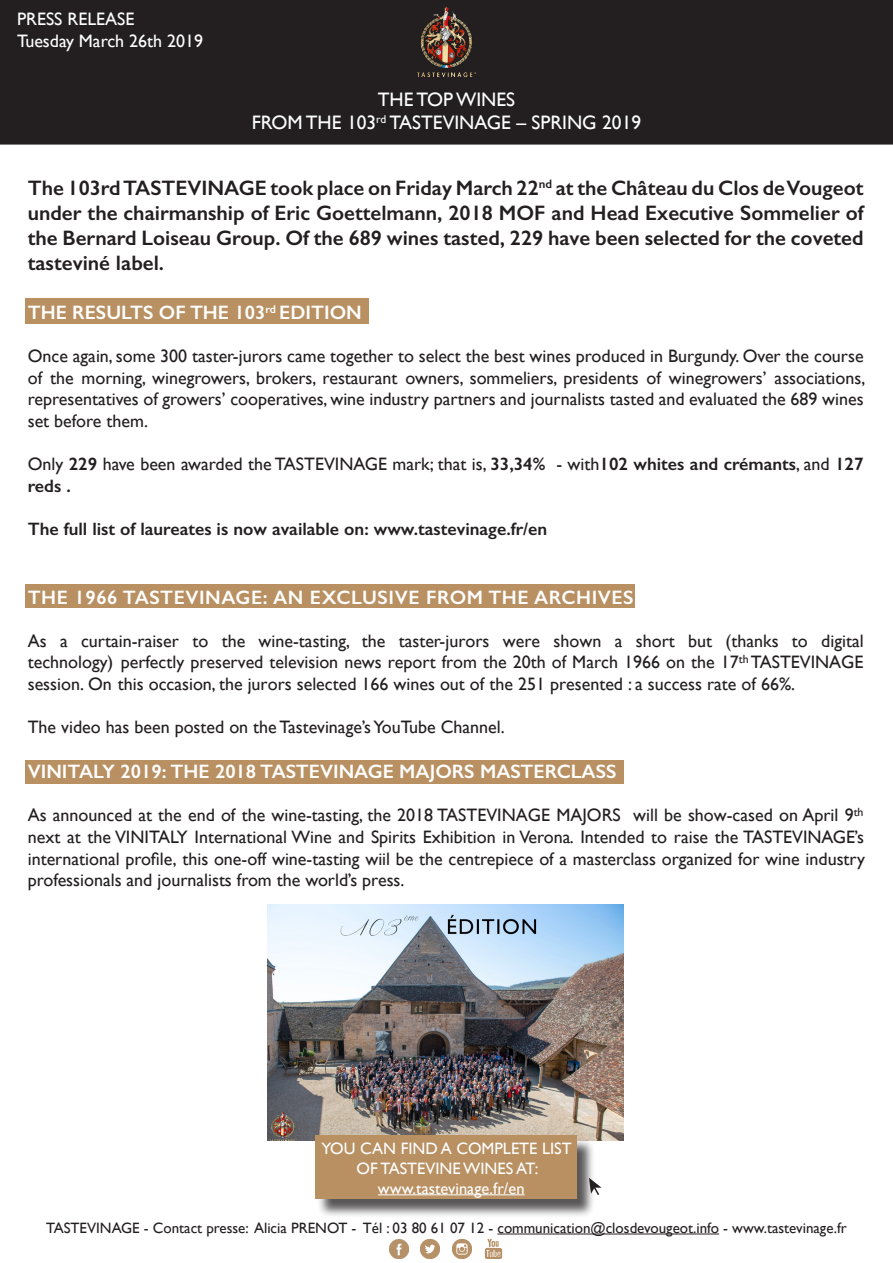
<style>
.page{position:relative;width:893px;height:1263px;background:#fff}
.page>*{position:absolute;margin:0;border:0;box-sizing:border-box;transform-origin:0 0}
.t1{font:600 21px/25.2px "Gill Sans";color:#231f20;text-align:justify}
.t2{font:600 19.5px "Gill Sans";color:#fff}
.t3{font:600 19.5px "Gill Sans";letter-spacing:.03em;color:#fff}
.t4{font:19.5px/23.4px "Gill Sans";color:#fff;text-align:center}
.t5{font:18px/21.6px "Gill Sans";color:#231f20;text-align:justify}
.t6{font:18px/21.6px "Gill Sans";color:#231f20;text-align:justify}
.t7{font:600 18px "Gill Sans";color:#231f20}
.t8{font:18px/21.6px "Gill Sans";color:#fff}
.t9{font:16.5px/19.8px "Gill Sans";color:#fff;text-align:center}
.t10{font:15px "Gill Sans";color:#231f20}
.s1{font-weight:600}
</style>
<div class="page">
<div style="left:26px;top:760px;width:598px;height:23px;background:#b89062"></div>
<div style="left:25px;top:584px;width:610px;height:24px;background:#b89062"></div>
<div style="left:26px;top:299px;width:343px;height:25px;background:#b89062"></div>
<img style="left:267px;top:905px;width:357px;height:236px">
<div style="left:1px;top:1px;width:891px;height:143px;background:#231f20"></div>
<div style="left:0;top:0;width:893px;height:145px;border:2px solid #231f20"></div>
<img style="left:418px;top:7px;width:57px;height:70px">
<hr style="left:497px;top:1233px;width:222px;height:1px;background:#231f20">
<img style="left:390px;top:1239px;width:18px;height:19px">
<img style="left:421px;top:1239px;width:19px;height:19px">
<img style="left:452px;top:1239px;width:19px;height:19px">
<img style="left:484px;top:1239px;width:19px;height:19px">
<div style="left:317px;top:1137px;width:278px;height:81px;background:#231f20;opacity:.75"></div>
<div style="left:315px;top:1135px;width:262px;height:64px;background:#b89062"></div>
<hr style="left:378px;top:1194px;width:147px;height:1px;background:#fff">
<svg style="left:589px;top:1178px;width:13px;height:19px"></svg>
<p class="t8" style="left:17px;top:8px;width:188px">PRESS RELEASE<br>Tuesday March 26th 2019</p>
<p class="t4" style="left:252px;top:88px;width:391px">THE TOP WINES<br>FROM THE 103<sup>rd</sup> TASTEVINAGE – SPRING 2019</p>
<p class="t1" style="left:28px;top:175px;width:837px">The 103rd TASTEVINAGE took place on Friday March 22<sup>nd</sup> at the Château du Clos de Vougeot under the chairmanship of Eric Goettelmann, 2018 MOF and Head Executive Sommelier of the Bernard Loiseau Group. Of the 689 wines tasted, 229 have been selected for the coveted tasteviné label.</p>
<p class="t2" style="left:28px;top:301px;width:336px">THE RESULTS OF THE 103<sup>rd</sup> EDITION</p>
<p class="t5" style="left:28px;top:345px;width:839px">Once again, some 300 taster-jurors came together to select the best wines produced in Burgundy. Over the course of the morning, winegrowers, brokers, restaurant owners, sommeliers, presidents of winegrowers’ associations, representatives of growers’ cooperatives, wine industry partners and journalists tasted and evaluated the 689 wines set before them.</p>
<p class="t5" style="left:28px;top:453px;width:837px">Only <span class="s1">229</span> have been awarded the TASTEVINAGE mark; that is, <span class="s1">33,34%</span> - with<span class="s1">102 whites and crémants</span>, and <span class="s1">127 reds .</span></p>
<p class="t7" style="left:28px;top:518px;width:521px">The full list of laureates is now available on: www.tastevinage.fr/en</p>
<p class="t3" style="left:28px;top:585px;width:607px">THE 1966 TASTEVINAGE: AN EXCLUSIVE FROM THE ARCHIVES</p>
<p class="t5" style="left:28px;top:630px;width:837px">As a curtain-raiser to the wine-tasting, the taster-jurors were shown a short but (thanks to digital technology) perfectly preserved television news report from the 20th of March 1966 on the 17<sup>th</sup> TASTEVINAGE session. On this occasion, the jurors selected 166 wines out of the 251 presented : a success rate of 66%.</p>
<p class="t5" style="left:28px;top:716px;width:478px">The video has been posted on the Tastevinage’s YouTube Channel.</p>
<p class="t2" style="left:28px;top:760px;width:590px">VINITALY 2019: THE 2018 TASTEVINAGE MAJORS MASTERCLASS</p>
<p class="t6" style="left:28px;top:804px;width:839px">As announced at the end of the wine-tasting, the 2018 TASTEVINAGE MAJORS will be show-cased on April 9<sup>th </sup>next at the VINITALY International Wine and Spirits Exhibition in Verona. Intended to raise the TASTEVINAGE’s international profile, this one-off wine-tasting wiil be the centrepiece of a masterclass organized for wine industry professionals and journalists from the world’s press.</p>
<p class="t9" style="left:322px;top:1138px;width:252px">YOU CAN FIND A COMPLETE LIST<br>OF TASTEVINE WINES AT: www.tastevinage.fr/en</p>
<p class="t10" style="left:46px;top:1219px;width:802px">TASTEVINAGE - Contact presse: Alicia PRENOT - Tél : 03 80 61 07 12 - communication@closdevougeot.info - www.tastevinage.fr</p>
</div>
